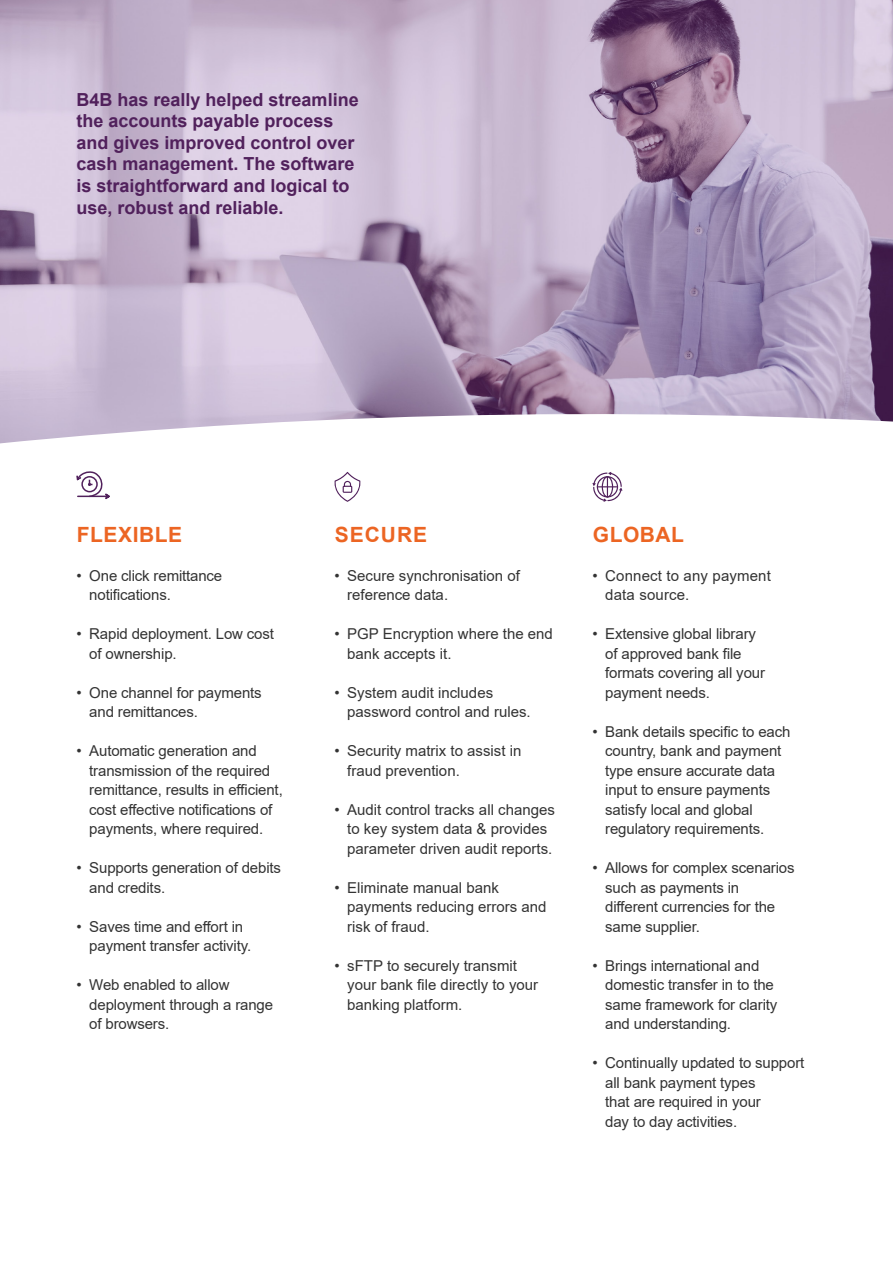
<style>
.page{position:relative;width:893px;height:1263px;background:#fff}
.page>*{position:absolute;margin:0;border:0;box-sizing:border-box;transform-origin:0 0}
.Subheading{font:700 21px "Arial";letter-spacing:.025em;color:#ec6523}
.t1{font:700 18px/21.6px "Arial";color:#51215c}
.t2{font:15px/19.5px "Arial";letter-spacing:-.01em;color:#333}
.t3{font:15px/19.5px "Arial";letter-spacing:.01em;color:#333}
</style>
<div class="page">
<img style="left:0;top:0;width:893px;height:404px">
<svg style="left:0;top:404px;width:893px;height:87px"></svg>
<svg style="left:332px;top:472px;width:30px;height:30px"></svg>
<svg style="left:592px;top:472px;width:30px;height:30px"></svg>
<svg style="left:76px;top:462px;width:35px;height:38px"></svg>
<p class="t1" style="left:77px;top:89px;width:284px">B4B has really helped streamline the accounts payable process and gives improved control over cash management. The software is straightforward and logical to use, robust and reliable.</p>
<p class="Subheading" style="left:77px;top:519px;width:107px">FLEXIBLE</p>
<p class="t2" style="left:89px;top:565px;width:135px;text-indent:-13px">• One click remittance notifications.</p>
<p class="t2" style="left:89px;top:624px;width:186px;text-indent:-13px">• Rapid deployment. Low cost of ownership.</p>
<p class="t2" style="left:89px;top:682px;width:174px;text-indent:-13px">• One channel for payments and remittances.</p>
<p class="t2" style="left:89px;top:741px;width:195px;text-indent:-13px">• Automatic generation and transmission of the required remittance, results in efficient, cost effective notifications of payments, where required.</p>
<p class="t2" style="left:89px;top:858px;width:193px;text-indent:-13px">• Supports generation of debits and credits.</p>
<p class="t2" style="left:89px;top:916px;width:163px;text-indent:-13px">• Saves time and effort in payment transfer activity.</p>
<p class="t2" style="left:89px;top:975px;width:185px;text-indent:-13px">• Web enabled to allow deployment through a range of browsers.</p>
<p class="Subheading" style="left:335px;top:519px;width:94px">SECURE</p>
<p class="t2" style="left:347px;top:565px;width:174px;text-indent:-13px">• Secure synchronisation of reference data.</p>
<p class="t2" style="left:347px;top:624px;width:207px;text-indent:-13px">• PGP Encryption where the end bank accepts it.</p>
<p class="t2" style="left:347px;top:682px;width:185px;text-indent:-13px">• System audit includes password control and rules.</p>
<p class="t2" style="left:347px;top:741px;width:176px;text-indent:-13px">• Security matrix to assist in fraud prevention.</p>
<p class="t2" style="left:347px;top:799px;width:209px;text-indent:-13px">• Audit control tracks all changes to key system data &amp; provides parameter driven audit reports.</p>
<p class="t2" style="left:347px;top:877px;width:201px;text-indent:-13px">• Eliminate manual bank payments reducing errors and risk of fraud.</p>
<p class="t2" style="left:347px;top:955px;width:192px;text-indent:-13px">• sFTP to securely transmit your bank file directly to your banking platform.</p>
<p class="Subheading" style="left:593px;top:519px;width:93px">GLOBAL</p>
<p class="t3" style="left:605px;top:565px;width:167px;text-indent:-13px">• Connect to any payment data source.</p>
<p class="t2" style="left:605px;top:624px;width:161px;text-indent:-13px">• Extensive global library of approved bank file formats covering all your payment needs.</p>
<p class="t2" style="left:605px;top:721px;width:187px;text-indent:-13px">• Bank details specific to each country, bank and payment type ensure accurate data input to ensure payments satisfy local and global regulatory requirements.</p>
<p class="t2" style="left:605px;top:858px;width:191px;text-indent:-13px">• Allows for complex scenarios such as payments in different currencies for the same supplier.</p>
<p class="t2" style="left:605px;top:955px;width:174px;text-indent:-13px">• Brings international and domestic transfer in to the same framework for clarity and understanding.</p>
<p class="t2" style="left:605px;top:1053px;width:201px;text-indent:-13px">• Continually updated to support all bank payment types<br>that are required in your<br>day to day activities.</p>
</div>
